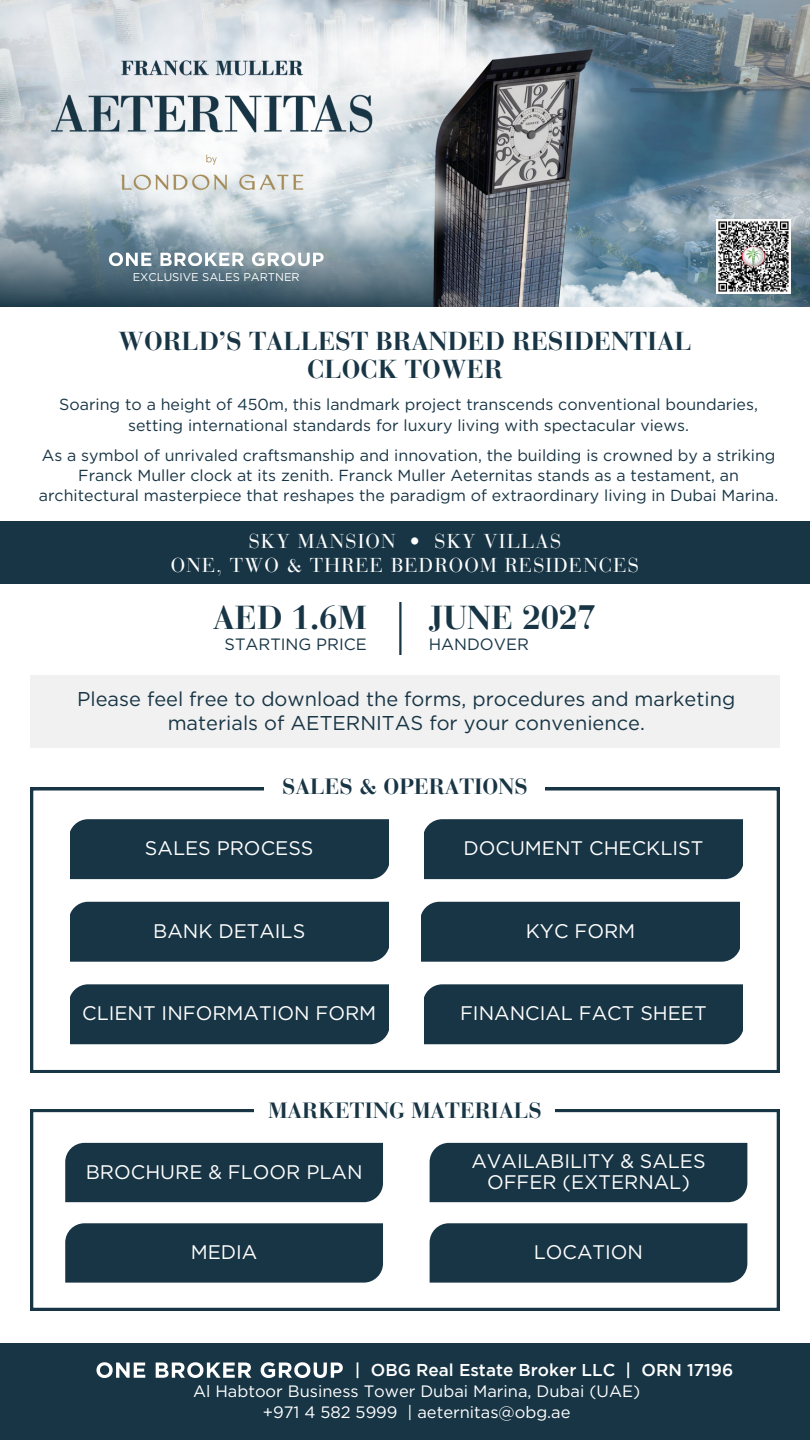
<style>
.page{position:relative;width:810px;height:1440px;background:#fff}
.page>*{position:absolute;margin:0;border:0;box-sizing:border-box;transform-origin:0 0}
.t1{font:700 33px "Bauer Bodoni Pro";color:#183545}
.t2{font:700 25.9px/27.3px "Bauer Bodoni Pro";color:#183545;text-align:center}
.t3{font:700 22px "Bauer Bodoni Pro";color:#183545}
.t4{font:20px/24px "Gotham";color:#183545;text-align:center}
.t5{font:20px "Bauer Bodoni Pro";letter-spacing:.055em;color:#fff}
.t6{font:19.6px/21px "Gotham";color:#fff;text-align:center}
.t7{font:500 17.1px "Gotham";color:#fff}
.t8{font:16.5px "Gotham";color:#fff}
.t9{font:16.4px "Gotham";color:#183545}
.t10{font:16px/20.2px "Gotham";color:#183545;text-align:center}
.t11{font:11.3px "Gotham";color:#fff}
</style>
<div class="page">
<img style="left:0;top:0;width:810px;height:307px">
<svg style="left:0;top:301px;width:436px;height:6px;background:#284453"></svg>
<img style="left:0;top:47px;width:504px;height:254px">
<img style="left:0;top:3px;width:433px;height:243px">
<img style="left:717px;top:220px;width:73px;height:73px">
<svg style="left:109px;top:252px;width:215px;height:14px"></svg>
<svg style="left:30px;top:788px;width:750px;height:285px"></svg>
<svg style="left:30px;top:1109px;width:750px;height:202px"></svg>
<div style="left:0;top:522px;width:810px;height:62px;background:#183545"></div>
<div style="left:0;top:1343px;width:810px;height:97px;background:#183545"></div>
<div style="left:265px;top:772px;width:280px;height:27px;background:#fff"></div>
<div style="left:255px;top:1095px;width:300px;height:26px;background:#fff"></div>
<div style="left:30px;top:675px;width:750px;height:73px;background:#f1f1f1"></div>
<div style="left:70px;top:819px;width:318px;height:60px;background:#183545"></div>
<div style="left:422px;top:902px;width:318px;height:60px;background:#183545"></div>
<div style="left:425px;top:984px;width:318px;height:60px;background:#183545"></div>
<div style="left:70px;top:984px;width:318px;height:60px;background:#183545"></div>
<div style="left:425px;top:819px;width:318px;height:60px;background:#183545"></div>
<div style="left:70px;top:902px;width:318px;height:60px;background:#183545"></div>
<hr style="left:399px;top:602px;width:3px;height:53px;background:#183545">
<svg style="left:96px;top:1362px;width:247px;height:16px"></svg>
<div style="left:65px;top:1223px;width:318px;height:60px;background:#183545"></div>
<div style="left:430px;top:1223px;width:317px;height:60px;background:#183545"></div>
<div style="left:65px;top:1143px;width:318px;height:59px;background:#183545"></div>
<div style="left:430px;top:1143px;width:317px;height:59px;background:#183545"></div>
<p class="t11" style="left:133px;top:270px;width:169px">EXCLUSIVE SALES PARTNER</p>
<p class="t2" style="left:118px;top:331px;width:575px">WORLD’S TALLEST BRANDED RESIDENTIAL<br>CLOCK TOWER</p>
<p class="t10" style="left:59px;top:394px;width:700px">Soaring to a height of 450m, this landmark project transcends conventional boundaries, setting international standards for luxury living with spectacular views.</p>
<p class="t10" style="left:39px;top:445px;width:741px">As a symbol of unrivaled craftsmanship and innovation, the building is crowned by a striking<br>Franck Muller clock at its zenith. Franck Muller Aeternitas stands as a testament, an architectural masterpiece that reshapes the paradigm of extraordinary living in Dubai Marina.</p>
<p class="t5" style="left:249px;top:533px;width:314px">SKY MANSION • SKY VILLAS</p>
<p class="t5" style="left:171px;top:557px;width:470px">ONE, TWO &amp; THREE BEDROOM RESIDENCES</p>
<p class="t1" style="left:213px;top:605px;width:156px">AED 1.6M</p>
<p class="t9" style="left:225px;top:634px;width:144px">STARTING PRICE</p>
<p class="t1" style="left:429px;top:605px;width:169px">JUNE 2027</p>
<p class="t9" style="left:429px;top:634px;width:102px">HANDOVER</p>
<p class="t4" style="left:77px;top:687px;width:660px">Please feel free to download the forms, procedures and marketing materials of AETERNITAS for your convenience.</p>
<p class="t3" style="left:282px;top:778px;width:247px">SALES &amp; OPERATIONS</p>
<p class="t6" style="left:145px;top:838px;width:170px">SALES PROCESS</p>
<p class="t6" style="left:153px;top:920px;width:154px">BANK DETAILS</p>
<p class="t6" style="left:463px;top:838px;width:241px">DOCUMENT CHECKLIST</p>
<p class="t6" style="left:526px;top:920px;width:111px">KYC FORM</p>
<p class="t6" style="left:82px;top:1003px;width:296px">CLIENT INFORMATION FORM</p>
<p class="t6" style="left:460px;top:1003px;width:248px">FINANCIAL FACT SHEET</p>
<p class="t3" style="left:268px;top:1101px;width:275px">MARKETING MATERIALS</p>
<p class="t6" style="left:86px;top:1161px;width:278px">BROCHURE &amp; FLOOR PLAN</p>
<p class="t6" style="left:471px;top:1150px;width:236px">AVAILABILITY &amp; SALES<br>OFFER (EXTERNAL)</p>
<p class="t6" style="left:191px;top:1242px;width:68px">MEDIA</p>
<p class="t6" style="left:534px;top:1242px;width:111px">LOCATION</p>
<p class="t7" style="left:355px;top:1364px;width:380px">| OBG Real Estate Broker LLC | ORN 17196</p>
<p class="t8" style="left:193px;top:1381px;width:449px">Al Habtoor Business Tower Dubai Marina, Dubai (UAE)</p>
<p class="t8" style="left:263px;top:1402px;width:309px">+971 4 582 5999 | aeternitas@obg.ae</p>
</div>
